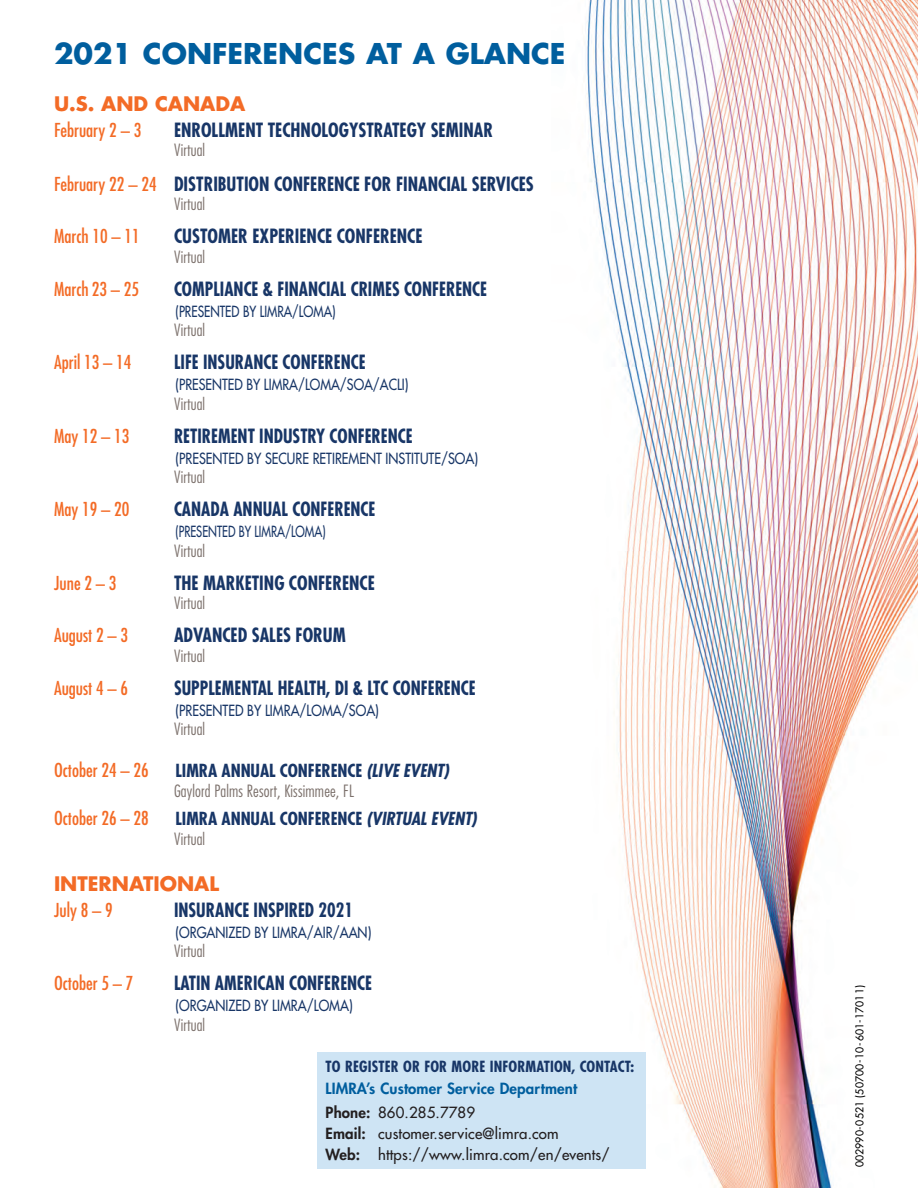
<style>
.page{position:relative;width:918px;height:1188px;background:#fff}
.page>*{position:absolute;margin:0;border:0;box-sizing:border-box;transform-origin:0 0}
.t1{font:700 27.9px "Futura Std";color:#005e9e}
.t2{font:700 19.5px "Futura Std";color:#f36b26}
.t3{font:700 condensed 19.05px "Futura Std";color:#183667;scale:.92 1}
.t4{font:700 condensed 19.05px "Futura Std";color:#183667;scale:.95 1}
.t5{font:condensed 18.75px "Futura Std";color:#f36b26}
.t6{font:700 condensed 17.55px "Futura Std";letter-spacing:-.005em;color:#183667}
.t7{font:300 condensed 16.5px "Futura Std";letter-spacing:.01em;color:#7d726d}
.t8{font:500 15px "Futura Std";color:#183667;scale:.85 1}
.t9{font:500 15px/21px "Futura Std";letter-spacing:.01em;color:#231f20}
.t10{font:800 15px/24px "Futura Std";letter-spacing:.01em;color:#005e9e}
.t11{font:700 condensed 15px "Futura Std";letter-spacing:.01em;color:#183667}
.t12{font:500 15px "Futura Std";color:#183667;scale:.84 1}
.t13{font:500 15px "Futura Std";color:#183667;scale:.8 1}
.t14{font:500 15px "Futura Std";color:#183667;scale:.75 1}
.t15{font:500 10.5px "Futura Std";letter-spacing:.01em;color:#000}
.s1{font-weight:400;font-size:18.75px;color:#f36b26}
.s2{font-style:italic}
.s3{color:#231f20}
.s4{font-weight:500;color:#231f20}
.s5{font-weight:800}
</style>
<div class="page">
<img style="left:585px;top:0;width:333px;height:1188px">
<div style="left:317px;top:1052px;width:328px;height:117px;background:#cee4f4"></div>
<h1 class="t1" style="left:54px;top:35px;width:513px">2021 CONFERENCES AT A GLANCE</h1>
<p class="t2" style="left:54px;top:91px;width:193px">U.S. AND CANADA</p>
<p class="t5" style="left:54px;top:119px;width:89px">February 2 – 3</p>
<p class="t4" style="left:174px;top:118px;width:337px">ENROLLMENT TECHNOLOGYSTRATEGY SEMINAR</p>
<p class="t7" style="left:174px;top:141px;width:33px">Virtual</p>
<p class="t4" style="left:54px;top:172px;width:507px"><span class="s1">February 22 – 24</span> DISTRIBUTION CONFERENCE FOR FINANCIAL SERVICES</p>
<p class="t7" style="left:174px;top:195px;width:33px">Virtual</p>
<p class="t5" style="left:54px;top:225px;width:87px">March 10 – 11</p>
<p class="t4" style="left:174px;top:225px;width:263px">CUSTOMER EXPERIENCE CONFERENCE</p>
<p class="t7" style="left:174px;top:247px;width:33px">Virtual</p>
<p class="t5" style="left:54px;top:278px;width:87px">March 23 – 25</p>
<p class="t3" style="left:174px;top:277px;width:342px">COMPLIANCE &amp; FINANCIAL CRIMES CONFERENCE</p>
<p class="t13" style="left:176px;top:302px;width:202px">(PRESENTED BY LIMRA/LOMA)</p>
<p class="t7" style="left:174px;top:321px;width:33px">Virtual</p>
<p class="t5" style="left:54px;top:351px;width:79px">April 13 – 14</p>
<p class="t3" style="left:174px;top:351px;width:210px">LIFE INSURANCE CONFERENCE</p>
<p class="t12" style="left:176px;top:376px;width:279px">(PRESENTED BY LIMRA/LOMA/SOA/ACLI)</p>
<p class="t7" style="left:174px;top:394px;width:33px">Virtual</p>
<p class="t5" style="left:54px;top:425px;width:77px">May 12 – 13</p>
<p class="t3" style="left:174px;top:424px;width:261px">RETIREMENT INDUSTRY CONFERENCE</p>
<p class="t8" style="left:176px;top:449px;width:358px">(PRESENTED BY SECURE RETIREMENT INSTITUTE/SOA)</p>
<p class="t7" style="left:174px;top:468px;width:33px">Virtual</p>
<p class="t5" style="left:54px;top:498px;width:77px">May 19 – 20</p>
<p class="t3" style="left:174px;top:498px;width:220px">CANADA ANNUAL CONFERENCE</p>
<p class="t14" style="left:176px;top:523px;width:202px">(PRESENTED BY LIMRA/LOMA)</p>
<p class="t7" style="left:174px;top:541px;width:33px">Virtual</p>
<p class="t5" style="left:54px;top:572px;width:64px">June 2 – 3</p>
<p class="t4" style="left:174px;top:571px;width:213px">THE MARKETING CONFERENCE</p>
<p class="t7" style="left:174px;top:594px;width:33px">Virtual</p>
<p class="t5" style="left:54px;top:624px;width:76px">August 2 – 3</p>
<p class="t4" style="left:174px;top:624px;width:182px">ADVANCED SALES FORUM</p>
<p class="t7" style="left:174px;top:646px;width:33px">Virtual</p>
<p class="t5" style="left:54px;top:677px;width:76px">August 4 – 6</p>
<p class="t3" style="left:174px;top:676px;width:329px">SUPPLEMENTAL HEALTH, DI &amp; LTC CONFERENCE</p>
<p class="t8" style="left:176px;top:701px;width:241px">(PRESENTED BY LIMRA/LOMA/SOA)</p>
<p class="t7" style="left:174px;top:720px;width:33px">Virtual</p>
<p class="t5" style="left:54px;top:759px;width:96px">October 24 – 26</p>
<p class="t6" style="left:176px;top:760px;width:275px">LIMRA ANNUAL CONFERENCE <span class="s2">(LIVE EVENT)</span></p>
<p class="t7" style="left:174px;top:781px;width:181px">Gaylord Palms Resort, Kissimmee, FL</p>
<p class="t5" style="left:54px;top:807px;width:96px">October 26 – 28</p>
<p class="t6" style="left:176px;top:808px;width:303px">LIMRA ANNUAL CONFERENCE <span class="s2">(VIRTUAL EVENT)</span></p>
<p class="t7" style="left:174px;top:829px;width:33px">Virtual</p>
<p class="t2" style="left:54px;top:871px;width:167px">INTERNATIONAL</p>
<p class="t5" style="left:54px;top:899px;width:60px">July 8 – 9</p>
<p class="t3" style="left:174px;top:898px;width:196px">INSURANCE INSPIRED 2021</p>
<p class="t8" style="left:176px;top:923px;width:232px">(ORGANIZED BY LIMRA/AIR/AAN)</p>
<p class="t7" style="left:174px;top:942px;width:33px">Virtual</p>
<p class="t5" style="left:54px;top:972px;width:81px">October 5 – 7</p>
<p class="t3" style="left:174px;top:972px;width:217px">LATIN AMERICAN CONFERENCE</p>
<p class="t8" style="left:176px;top:997px;width:210px">(ORGANIZED BY LIMRA/LOMA)</p>
<p class="t7" style="left:174px;top:1015px;width:33px">Virtual</p>
<p class="t11" style="left:326px;top:1057px;width:310px">TO REGISTER OR FOR MORE INFORMATION, CONTACT:</p>
<p class="t10" style="left:326px;top:1077px;width:253px">LIMRA’s Customer Service Department<br><span class="s3">Phone:</span> <span class="s4">860.285.7789</span></p>
<p class="t9" style="left:326px;top:1123px;width:286px"><span class="s5">Email:</span> customer.service@limra.com<br><span class="s5">Web:</span> https://www.limra.com/en/events/</p>
<p class="t15" style="left:853px;top:1167px;width:184px;rotate:-90deg">002990-0521 (50700-10-601-17011)</p>
</div>
